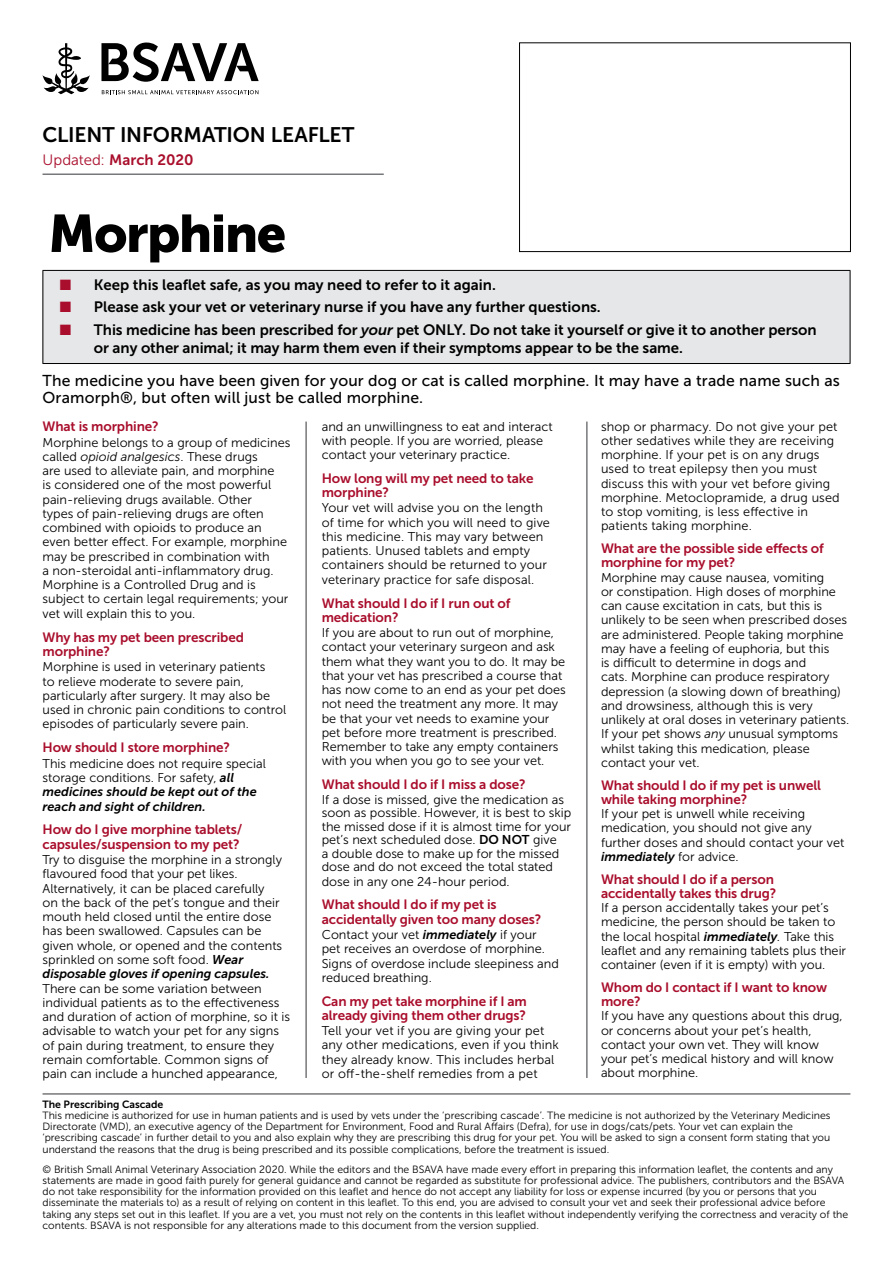
<style>
.page{position:relative;width:893px;height:1263px;background:#fff}
.page>*{position:absolute;margin:0;border:0;box-sizing:border-box;transform-origin:0 0}
.t1{font:52.5px "Museo Sans 900";letter-spacing:-.03em;color:#000}
.t2{font:21px "Museo Sans 700";letter-spacing:-.01em;color:#000}
.t3{font:15.75px/17.2px "Museo Sans 500";letter-spacing:.01em;color:#000}
.t4{font:15px/18px "Museo Sans 700";letter-spacing:-.005em;color:#000}
.t5{font:15px "Museo Sans 700";color:#a90e2c}
.t6{font:13.5px/14.2px "Museo Sans 700";letter-spacing:-.01em;color:#a90e2c}
.t7{font:12.75px/14.2px "Museo Sans 300";color:#000}
.t8{font:italic 12.75px/14.2px "Museo Sans 700";color:#000}
.t9{font:10.5px/11.2px "Museo Sans 300";color:#000}
.t10{font:10.5px "Museo Sans 700";color:#000}
.s1{font-family:"Museo Sans 300"}
.s2{color:#a90e2c}
.s3{font-style:italic}
.s4{font-family:"Museo Sans 700";font-style:italic}
.s5{font-family:"Museo Sans 700"}
.s6{font-family:"Museo Sans 300";font-style:normal}
</style>
<div class="page">
<hr style="left:43px;top:173px;width:341px;height:2px;background:#77787b">
<div style="left:43px;top:270px;width:807px;height:93px;background:#e6e7e8"></div>
<hr style="left:43px;top:270px;width:807px;height:1px;background:#000">
<hr style="left:43px;top:271px;width:1px;height:92px;background:#000">
<hr style="left:850px;top:271px;width:1px;height:92px;background:#000">
<hr style="left:43px;top:363px;width:807px;height:1px;background:#000">
<hr style="left:43px;top:1093px;width:807px;height:2px;background:#77787b">
<svg style="left:101px;top:43px;width:158px;height:39px"></svg>
<svg style="left:102px;top:90px;width:156px;height:4px"></svg>
<svg style="left:43px;top:43px;width:47px;height:51px"></svg>
<hr style="left:305px;top:422px;width:2px;height:656px;background:#77787b">
<hr style="left:586px;top:422px;width:2px;height:656px;background:#77787b">
<div style="left:519px;top:42px;width:332px;height:210px;border:1px solid #000"></div>
<h2 class="t2" style="left:43px;top:124px;width:313px">CLIENT INFORMATION LEAFLET</h2>
<p class="t5" style="left:43px;top:151px;width:152px"><span class="s1">Updated:</span> March 2020</p>
<h1 class="t1" style="left:48px;top:204px;width:239px">Morphine</h1>
<p class="t4" style="left:60px;top:276px;width:438px"><span class="s2">■</span> Keep this leaflet safe, as you may need to refer to it again.</p>
<p class="t4" style="left:60px;top:298px;width:542px"><span class="s2">■</span> Please ask your vet or veterinary nurse if you have any further questions.</p>
<p class="t4" style="left:94px;top:320px;width:724px;text-indent:-34px"><span class="s2">■</span> This medicine has been prescribed for <span class="s3">your</span> pet ONLY. Do not take it yourself or give it to another person or any other animal; it may harm them even if their symptoms appear to be the same.</p>
<p class="t3" style="left:43px;top:372px;width:799px">The medicine you have been given for your dog or cat is called morphine. It may have a trade name such as<br>Oramorph®, but often will just be called morphine.</p>
<p class="t6" style="left:43px;top:419px;width:118px">What is morphine?</p>
<p class="t7" style="left:43px;top:435px;width:249px">Morphine belongs to a group of medicines called <span class="s3">opioid analgesics</span>. These drugs<br>are used to alleviate pain, and morphine<br>is considered one of the most powerful pain-relieving drugs available. Other<br>types of pain-relieving drugs are often combined with opioids to produce an even better effect. For example, morphine may be prescribed in combination with<br>a non-steroidal anti-inflammatory drug.<br>Morphine is a Controlled Drug and is subject to certain legal requirements; your vet will explain this to you.</p>
<p class="t6" style="left:43px;top:630px;width:203px">Why has my pet been prescribed morphine?</p>
<p class="t7" style="left:43px;top:660px;width:245px">Morphine is used in veterinary patients<br>to relieve moderate to severe pain, particularly after surgery. It may also be used in chronic pain conditions to control episodes of particularly severe pain.</p>
<p class="t6" style="left:43px;top:740px;width:189px">How should I store morphine?</p>
<p class="t7" style="left:43px;top:756px;width:225px">This medicine does not require special storage conditions. For safety, <span class="s4">all</span></p>
<p class="t8" style="left:43px;top:785px;width:216px">medicines should be kept out of the reach and sight of children.</p>
<p class="t6" style="left:43px;top:823px;width:201px">How do I give morphine tablets/ capsules/suspension to my pet?</p>
<p class="t7" style="left:43px;top:853px;width:241px">Try to disguise the morphine in a strongly flavoured food that your pet likes.<br>Alternatively, it can be placed carefully on the back of the pet’s tongue and their mouth held closed until the entire dose has been swallowed. Capsules can be given whole, or opened and the contents sprinkled on some soft food. <span class="s4">Wear</span></p>
<p class="t8" style="left:43px;top:967px;width:228px">disposable gloves if opening capsules.</p>
<p class="t7" style="left:43px;top:981px;width:249px">There can be some variation between individual patients as to the effectiveness and duration of action of morphine, so it is advisable to watch your pet for any signs of pain during treatment, to ensure they remain comfortable. Common signs of pain can include a hunched appearance,</p>
<p class="t7" style="left:322px;top:419px;width:232px">and an unwillingness to eat and interact with people. If you are worried, please contact your veterinary practice.</p>
<p class="t6" style="left:322px;top:471px;width:213px">How long will my pet need to take morphine?</p>
<p class="t7" style="left:322px;top:501px;width:230px">Your vet will advise you on the length of time for which you will need to give this medicine. This may vary between patients. Unused tablets and empty containers should be returned to your veterinary practice for safe disposal.</p>
<p class="t6" style="left:322px;top:596px;width:190px">What should I do if I run out of medication?</p>
<p class="t7" style="left:322px;top:626px;width:246px">If you are about to run out of morphine, contact your veterinary surgeon and ask them what they want you to do. It may be that your vet has prescribed a course that has now come to an end as your pet does not need the treatment any more. It may be that your vet needs to examine your pet before more treatment is prescribed.<br>Remember to take any empty containers with you when you go to see your vet.</p>
<p class="t6" style="left:322px;top:777px;width:205px">What should I do if I miss a dose?</p>
<p class="t7" style="left:322px;top:793px;width:251px;line-height:13.6px">If a dose is missed, give the medication as soon as possible. However, it is best to skip the missed dose if it is almost time for your pet’s next scheduled dose. <span class="s5">DO NOT</span> give<br>a double dose to make up for the missed dose and do not exceed the total stated dose in any one 24-hour period.</p>
<p class="t6" style="left:322px;top:898px;width:221px">What should I do if my pet is accidentally given too many doses?</p>
<p class="t7" style="left:322px;top:928px;width:239px">Contact your vet <span class="s4">immediately</span> if your pet receives an overdose of morphine.<br>Signs of overdose include sleepiness and reduced breathing.</p>
<p class="t6" style="left:322px;top:994px;width:207px">Can my pet take morphine if I am already giving them other drugs?</p>
<p class="t7" style="left:322px;top:1024px;width:239px">Tell your vet if you are giving your pet any other medications, even if you think they already know. This includes herbal or off-the-shelf remedies from a pet</p>
<p class="t7" style="left:601px;top:419px;width:240px">shop or pharmacy. Do not give your pet other sedatives while they are receiving morphine. If your pet is on any drugs used to treat epilepsy then you must discuss this with your vet before giving morphine. Metoclopramide, a drug used to stop vomiting, is less effective in patients taking morphine.</p>
<p class="t6" style="left:601px;top:541px;width:224px">What are the possible side effects of morphine for my pet?</p>
<p class="t7" style="left:601px;top:570px;width:250px">Morphine may cause nausea, vomiting<br>or constipation. High doses of morphine can cause excitation in cats, but this is unlikely to be seen when prescribed doses are administered. People taking morphine may have a feeling of euphoria, but this<br>is difficult to determine in dogs and<br>cats. Morphine can produce respiratory depression (a slowing down of breathing) and drowsiness, although this is very unlikely at oral doses in veterinary patients.<br>If your pet shows <span class="s3">any</span> unusual symptoms whilst taking this medication, please contact your vet.</p>
<p class="t6" style="left:601px;top:778px;width:221px">What should I do if my pet is unwell while taking morphine?</p>
<p class="t7" style="left:601px;top:807px;width:245px">If your pet is unwell while receiving medication, you should not give any further doses and should contact your vet</p>
<p class="t8" style="left:601px;top:849px;width:139px">immediately <span class="s6">for advice.</span></p>
<p class="t6" style="left:601px;top:872px;width:177px">What should I do if a person accidentally takes this drug?</p>
<p class="t7" style="left:601px;top:901px;width:247px">If a person accidentally takes your pet’s medicine, the person should be taken to the local hospital <span class="s4">immediately</span><span class="s3">.</span> Take this leaflet and any remaining tablets plus their container (even if it is empty) with you.</p>
<p class="t6" style="left:601px;top:980px;width:228px">Whom do I contact if I want to know more?</p>
<p class="t7" style="left:601px;top:1009px;width:243px">If you have any questions about this drug, or concerns about your pet’s health, contact your own vet. They will know your pet’s medical history and will know about morphine.</p>
<p class="t10" style="left:43px;top:1098px;width:122px">The Prescribing Cascade</p>
<p class="t9" style="left:43px;top:1110px;width:789px">This medicine is authorized for use in human patients and is used by vets under the ‘prescribing cascade’. The medicine is not authorized by the Veterinary Medicines Directorate (VMD), an executive agency of the Department for Environment, Food and Rural Affairs (Defra), for use in dogs/cats/pets. Your vet can explain the ‘prescribing cascade’ in further detail to you and also explain why they are prescribing this drug for your pet. You will be asked to sign a consent form stating that you understand the reasons that the drug is being prescribed and its possible complications, before the treatment is issued.</p>
<p class="t9" style="left:43px;top:1163px;width:807px">© British Small Animal Veterinary Association 2020. While the editors and the BSAVA have made every effort in preparing this information leaflet, the contents and any statements are made in good faith purely for general guidance and cannot be regarded as substitute for professional advice. The publishers, contributors and the BSAVA do not take responsibility for the information provided on this leaflet and hence do not accept any liability for loss or expense incurred (by you or persons that you disseminate the materials to) as a result of relying on content in this leaflet. To this end, you are advised to consult your vet and seek their professional advice before taking any steps set out in this leaflet. If you are a vet, you must not rely on the contents in this leaflet without independently verifying the correctness and veracity of the contents. BSAVA is not responsible for any alterations made to this document from the version supplied.</p>
</div>
